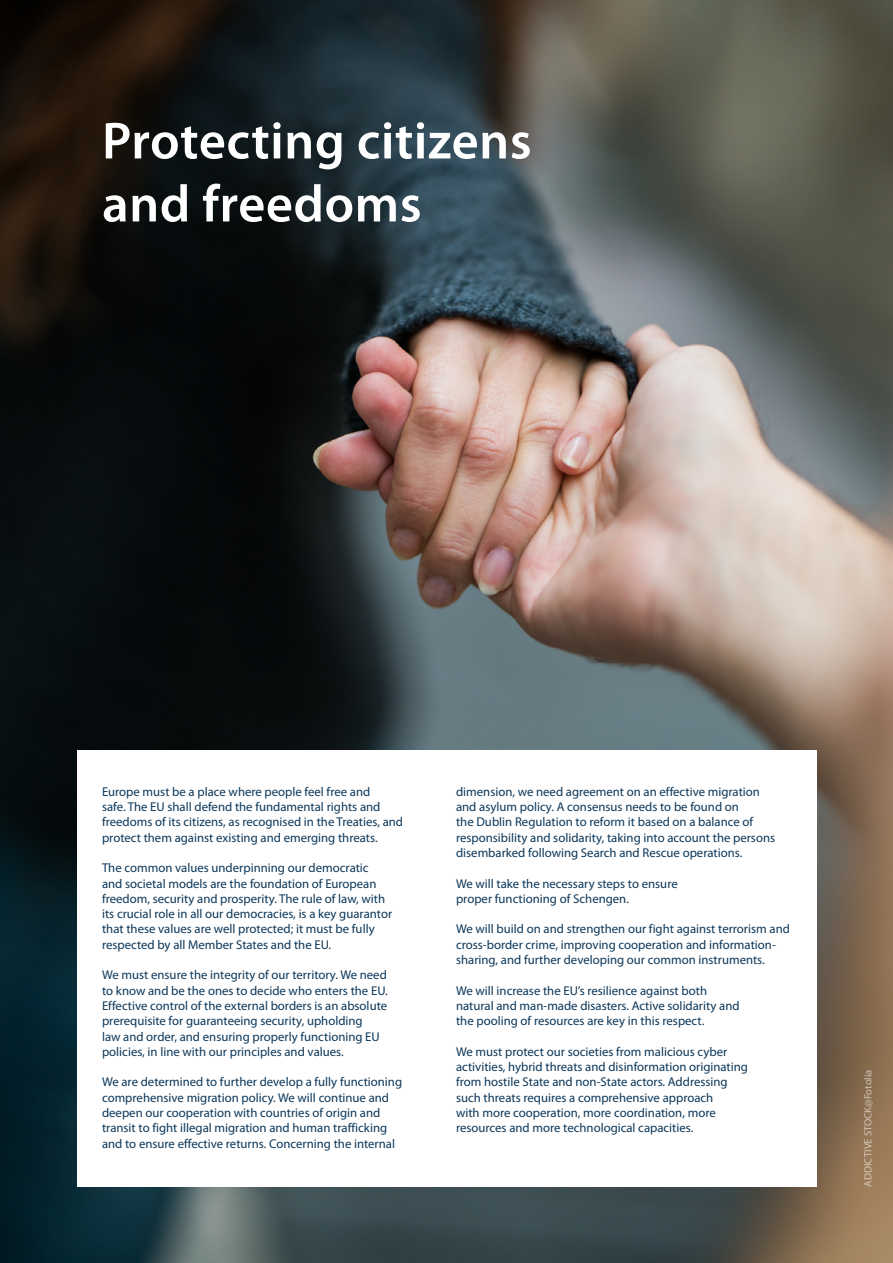
<style>
.page{position:relative;width:893px;height:1263px;background:#fff}
.page>*{position:absolute;margin:0;border:0;box-sizing:border-box;transform-origin:0 0}
.t1{font:600 52.5px/63px "Myriad Pro";letter-spacing:.01em;color:#fff}
.t2{font:12.75px/15.3px "Myriad Pro";color:#0c3759}
.t3{font:10.5px "Myriad Pro";color:#fff}
</style>
<div class="page">
<img style="left:0;top:0;width:893px;height:1263px">
<div style="left:77px;top:750px;width:739px;height:436px;background:#fff"></div>
<h1 class="t1" style="left:102px;top:108px;width:431px">Protecting citizens and freedoms</h1>
<p class="t2" style="left:102px;top:783px;width:303px">Europe must be a place where people feel free and<br>safe. The EU shall defend the fundamental rights and freedoms of its citizens, as recognised in the Treaties, and protect them against existing and emerging threats.</p>
<p class="t2" style="left:102px;top:860px;width:292px">The common values underpinning our democratic and societal models are the foundation of European freedom, security and prosperity. The rule of law, with its crucial role in all our democracies, is a key guarantor that these values are well protected; it must be fully respected by all Member States and the EU.</p>
<p class="t2" style="left:102px;top:967px;width:287px">We must ensure the integrity of our territory. We need to know and be the ones to decide who enters the EU.<br>Effective control of the external borders is an absolute prerequisite for guaranteeing security, upholding<br>law and order, and ensuring properly functioning EU policies, in line with our principles and values.</p>
<p class="t2" style="left:102px;top:1074px;width:302px">We are determined to further develop a fully functioning comprehensive migration policy. We will continue and deepen our cooperation with countries of origin and transit to fight illegal migration and human trafficking and to ensure effective returns. Concerning the internal</p>
<p class="t2" style="left:456px;top:783px;width:321px">dimension, we need agreement on an effective migration and asylum policy. A consensus needs to be found on<br>the Dublin Regulation to reform it based on a balance of responsibility and solidarity, taking into account the persons disembarked following Search and Rescue operations.</p>
<p class="t2" style="left:456px;top:875px;width:223px">We will take the necessary steps to ensure proper functioning of Schengen.</p>
<p class="t2" style="left:456px;top:921px;width:335px">We will build on and strengthen our fight against terrorism and cross-border crime, improving cooperation and information&shy;sharing, and further developing our common instruments.</p>
<p class="t2" style="left:456px;top:982px;width:285px">We will increase the EU’s resilience against both natural and man-made disasters. Active solidarity and the pooling of resources are key in this respect.</p>
<p class="t2" style="left:456px;top:1044px;width:293px">We must protect our societies from malicious cyber activities, hybrid threats and disinformation originating from hostile State and non-State actors. Addressing such threats requires a comprehensive approach<br>with more cooperation, more coordination, more resources and more technological capacities.</p>
<p class="t3" style="left:862px;top:1186px;width:118px;rotate:-90deg">ADDICTIVE STOCK@Fotolia</p>
</div>
